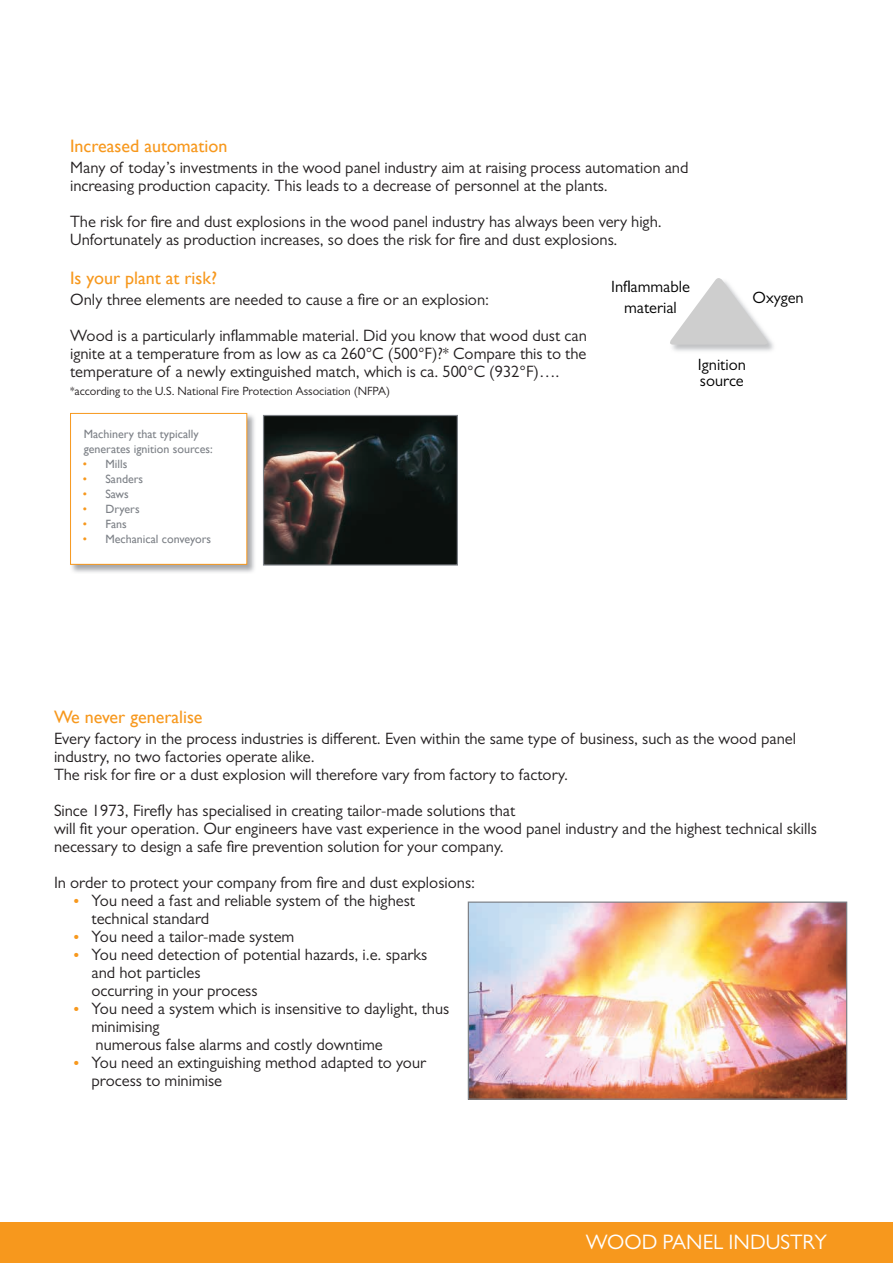
<style>
.page{position:relative;width:893px;height:1263px;background:#fff}
.page>*{position:absolute;margin:0;border:0;box-sizing:border-box;transform-origin:0 0}
.t1{font:21px "Gill Sans MT Pro";color:#fff}
.t2{font:18px "Gill Sans";color:#f7981d}
.t3{font:16.5px/18px "Gill Sans MT Pro";color:#231f20}
.t4{font:16.35px/20.5px "Gill Sans MT Pro";color:#000001;text-align:center}
.t5{font:12px/15px "Gill Sans";color:#7d8187}
.t6{font:12px "Gill Sans MT Pro";color:#231f20}
.s1{color:#f7981d}
.s2{font-family:"Adobe Garamond";font-size:15px;color:#f7981d}
</style>
<div class="page">
<img style="left:70px;top:412px;width:185px;height:161px">
<div style="left:71px;top:413px;width:176px;height:151px;background:#fff"></div>
<div style="left:70px;top:413px;width:177px;height:152px;border:1px solid #f7981d"></div>
<img style="left:672px;top:340px;width:102px;height:11px">
<svg style="left:670px;top:278px;width:100px;height:67px"></svg>
<img style="left:265px;top:417px;width:191px;height:147px">
<div style="left:263px;top:415px;width:195px;height:151px;border:1px solid #7d8187"></div>
<div style="left:0;top:1221px;width:893px;height:42px;background:#f7981d"></div>
<img style="left:470px;top:903px;width:375px;height:195px">
<div style="left:468px;top:901px;width:379px;height:199px;border:1px solid #7d8187"></div>
<p class="t2" style="left:70px;top:135px;width:159px">Increased automation</p>
<p class="t3" style="left:70px;top:158px;width:620px">Many of today’s investments in the wood panel industry aim at raising process automation and increasing production capacity. This leads to a decrease of personnel at the plants.</p>
<p class="t3" style="left:70px;top:212px;width:593px">The risk for fire and dust explosions in the wood panel industry has always been very high.<br>Unfortunately as production increases, so does the risk for fire and dust explosions.</p>
<p class="t2" style="left:70px;top:267px;width:148px">Is your plant at risk?</p>
<p class="t3" style="left:70px;top:281px;width:518px;line-height:36px">Only three elements are needed to cause a fire or an explosion:<br>Wood is a particularly inflammable material. Did you know that wood dust can</p>
<p class="t3" style="left:70px;top:344px;width:518px">ignite at a temperature from as low as ca 260°C (500°F)?* Compare this to the temperature of a newly extinguished match, which is ca. 500°C (932°F)….</p>
<p class="t6" style="left:70px;top:384px;width:321px">*according to the U.S. National Fire Protection Association (NFPA)</p>
<p class="t5" style="left:84px;top:426px;width:131px">Machinery that typically generates ignition sources:</p>
<p class="t5" style="left:83px;top:456px;width:46px"><span class="s1">•</span> Mills</p>
<p class="t5" style="left:83px;top:471px;width:62px"><span class="s1">•</span> Sanders</p>
<p class="t5" style="left:83px;top:486px;width:47px"><span class="s1">•</span> Saws</p>
<p class="t5" style="left:83px;top:501px;width:58px"><span class="s1">•</span> Dryers</p>
<p class="t5" style="left:83px;top:516px;width:45px"><span class="s1">•</span> Fans</p>
<p class="t5" style="left:83px;top:531px;width:130px"><span class="s1">•</span> Mechanical conveyors</p>
<p class="t4" style="left:611px;top:276px;width:80px">Inflammable material</p>
<p class="t4" style="left:752px;top:287px;width:53px">Oxygen</p>
<p class="t4" style="left:698px;top:356px;width:49px;line-height:16.4px;text-align:left">Ignition source</p>
<p class="t2" style="left:54px;top:706px;width:150px">We never generalise</p>
<p class="t3" style="left:54px;top:729px;width:743px">Every factory in the process industries is different. Even within the same type of business, such as the wood panel industry, no two factories operate alike.<br>The risk for fire or a dust explosion will therefore vary from factory to factory.</p>
<p class="t3" style="left:54px;top:801px;width:764px">Since 1973, Firefly has specialised in creating tailor-made solutions that<br>will fit your operation. Our engineers have vast experience in the wood panel industry and the highest technical skills necessary to design a safe fire prevention solution for your company.</p>
<p class="t3" style="left:54px;top:873px;width:423px">In order to protect your company from fire and dust explosions:</p>
<p class="t3" style="left:92px;top:891px;width:325px;text-indent:-18px"><span class="s2">•</span> You need a fast and reliable system of the highest technical standard</p>
<p class="t3" style="left:73px;top:927px;width:222px"><span class="s2">•</span> You need a tailor-made system</p>
<p class="t3" style="left:92px;top:945px;width:337px;text-indent:-18px"><span class="s2">•</span> You need detection of potential hazards, i.e. sparks and hot particles<br>occurring in your process</p>
<p class="t3" style="left:92px;top:999px;width:359px;text-indent:-18px"><span class="s2">•</span> You need a system which is insensitive to daylight, thus minimising<br>numerous false alarms and costly downtime</p>
<p class="t3" style="left:92px;top:1053px;width:336px;text-indent:-18px"><span class="s2">•</span> You need an extinguishing method adapted to your process to minimise</p>
<p class="t1" style="left:586px;top:1230px;width:243px">WOOD PANEL INDUSTRY</p>
</div>
